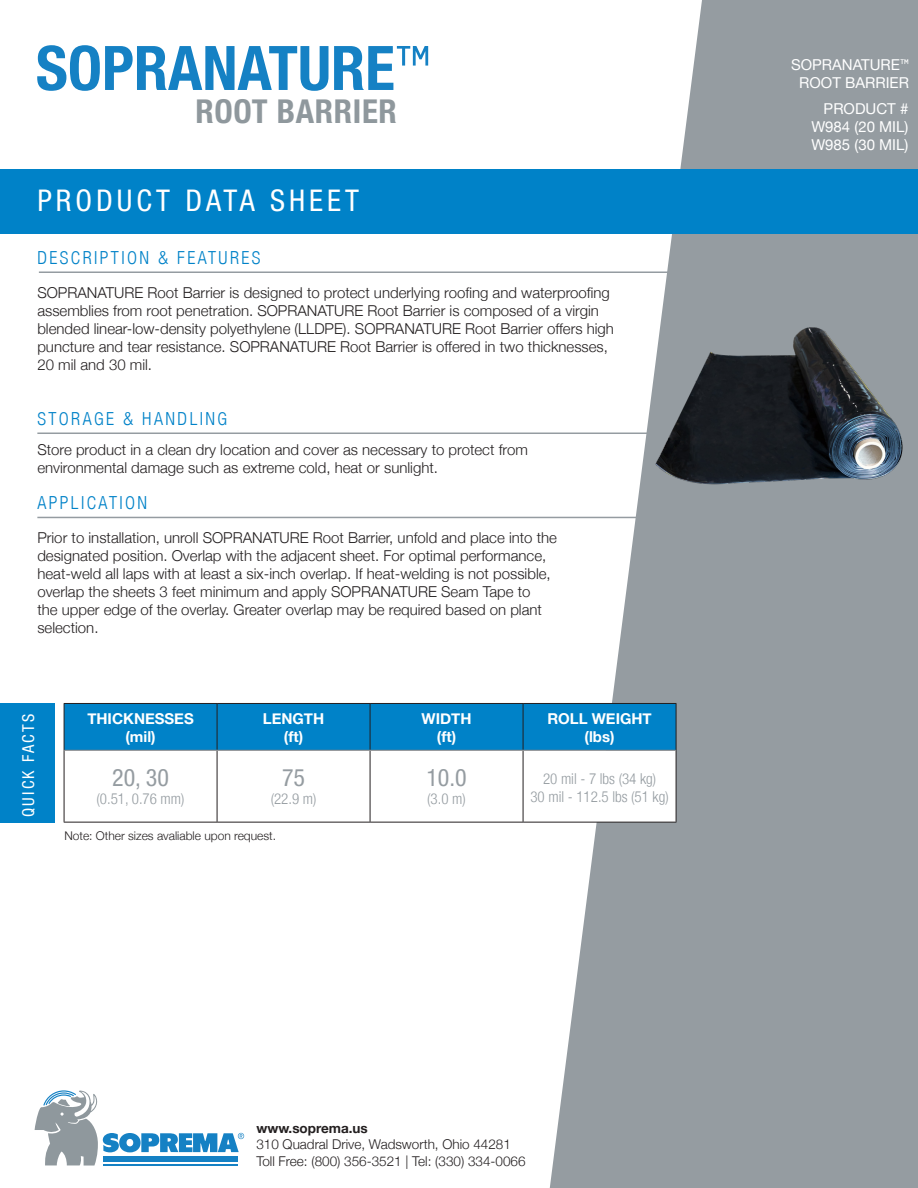
<style>
.page{position:relative;width:918px;height:1188px;background:#fff}
.page>*{position:absolute;margin:0;border:0;box-sizing:border-box;transform-origin:0 0}
.t1{font:700 condensed 61.5px "Helvetica Neue LT Std";color:#1581c4}
.t2{font:700 condensed 33px "Helvetica Neue LT Std";letter-spacing:.02em;color:#8f989d}
.t3{font:condensed 30px "Helvetica Neue LT Std";letter-spacing:.135em;color:#fff}
.t4{font:condensed 24px "Helvetica Neue LT Std";color:#959ca1}
.t5{font:300 condensed 18px "Helvetica Neue LT";letter-spacing:.135em;color:#0082c8}
.t6{font:condensed 16.5px "Helvetica Neue LT Std";letter-spacing:.135em;color:#fff}
.t7{font:300 15px/18px "Helvetica Neue";color:#231f20}
.t8{font:300 condensed 15px "Helvetica Neue LT";color:#959ca1}
.t9{font:15px "Helvetica Neue";color:#fff}
.t10{font:700 15px "Helvetica Neue";color:#fff}
.t11{font:300 13.5px "Helvetica Neue";color:#231f20}
.t12{font:700 13.5px "Helvetica Neue";color:#231f20}
.t13{font:300 12px "Helvetica Neue";color:#231f20}
.s1{font-family:"Flama Semicondensed Basic";font-weight:400;font-stretch:normal}
.s2{font-family:"Flama Semicondensed Basic"}
</style>
<div class="page">
<hr style="left:37px;top:517px;width:605px;height:1px;background:#959ca1">
<hr style="left:37px;top:433px;width:628px;height:1px;background:#959ca1">
<svg style="left:550px;top:0;width:368px;height:1188px;fill:#959ca1"></svg>
<div style="left:0;top:169px;width:918px;height:65px;background:#0082c8"></div>
<hr style="left:39px;top:271px;width:652px;height:2px;background:#959ca1">
<div style="left:0;top:703px;width:55px;height:120px;background:#0082c8"></div>
<div style="left:65px;top:704px;width:611px;height:46px;background:#0082c8"></div>
<svg style="left:65px;top:751px;width:611px;height:71px"></svg>
<hr style="left:64px;top:750px;width:1px;height:72px;background:#231f20">
<hr style="left:217px;top:751px;width:1px;height:71px;background:#231f20">
<hr style="left:370px;top:751px;width:1px;height:71px;background:#231f20">
<hr style="left:523px;top:751px;width:1px;height:71px;background:#231f20">
<hr style="left:676px;top:750px;width:1px;height:72px;background:#231f20">
<hr style="left:64px;top:822px;width:153px;height:1px;background:#231f20">
<hr style="left:217px;top:822px;width:153px;height:1px;background:#231f20">
<hr style="left:370px;top:822px;width:153px;height:1px;background:#231f20">
<hr style="left:523px;top:822px;width:153px;height:1px;background:#231f20">
<hr style="left:64px;top:703px;width:153px;height:1px;background:#231f20">
<hr style="left:64px;top:704px;width:1px;height:46px;background:#231f20">
<hr style="left:217px;top:703px;width:153px;height:1px;background:#231f20">
<hr style="left:217px;top:704px;width:1px;height:46px;background:#231f20">
<hr style="left:370px;top:703px;width:153px;height:1px;background:#231f20">
<hr style="left:370px;top:704px;width:1px;height:46px;background:#231f20">
<hr style="left:523px;top:703px;width:153px;height:1px;background:#231f20">
<hr style="left:523px;top:704px;width:1px;height:46px;background:#231f20">
<hr style="left:676px;top:704px;width:1px;height:46px;background:#231f20">
<hr style="left:64px;top:750px;width:153px;height:1px;background:#7a7c7f">
<hr style="left:217px;top:750px;width:153px;height:1px;background:#7a7c7f">
<hr style="left:370px;top:750px;width:153px;height:1px;background:#7a7c7f">
<hr style="left:523px;top:750px;width:153px;height:1px;background:#7a7c7f">
<svg style="left:35px;top:1090px;width:209px;height:76px"></svg>
<img style="left:652px;top:327px;width:257px;height:173px">
<p class="t1" style="left:36px;top:31px;width:397px">SOPRANATURE<span class="s1">™</span></p>
<p class="t2" style="left:196px;top:91px;width:203px">ROOT BARRIER</p>
<p class="t3" style="left:37px;top:183px;width:323px">PRODUCT DATA SHEET</p>
<p class="t5" style="left:37px;top:247px;width:225px">DESCRIPTION &amp; FEATURES</p>
<p class="t7" style="left:37px;top:283px;width:578px">SOPRANATURE Root Barrier is designed to protect underlying roofing and waterproofing assemblies from root penetration. SOPRANATURE Root Barrier is composed of a virgin blended linear-low-density polyethylene (LLDPE). SOPRANATURE Root Barrier offers high puncture and tear resistance. SOPRANATURE Root Barrier is offered in two thicknesses, 20 mil and 30 mil.</p>
<p class="t5" style="left:37px;top:408px;width:191px">STORAGE &amp; HANDLING</p>
<p class="t7" style="left:37px;top:440px;width:492px">Store product in a clean dry location and cover as necessary to protect from environmental damage such as extreme cold, heat or sunlight.</p>
<p class="t5" style="left:37px;top:492px;width:111px">APPLICATION</p>
<p class="t7" style="left:37px;top:528px;width:521px">Prior to installation, unroll SOPRANATURE Root Barrier, unfold and place into the designated position. Overlap with the adjacent sheet. For optimal performance, heat-weld all laps with at least a six-inch overlap. If heat-welding is not possible, overlap the sheets 3 feet minimum and apply SOPRANATURE Seam Tape to<br>the upper edge of the overlay. Greater overlap may be required based on plant selection.</p>
<p class="t6" style="left:19px;top:817px;width:105px;rotate:-90deg">QUICK FACTS</p>
<p class="t10" style="left:87px;top:709px;width:108px">THICKNESSES</p>
<p class="t10" style="left:125px;top:727px;width:32px">(mil)</p>
<p class="t4" style="left:112px;top:763px;width:58px">20, 30</p>
<p class="t8" style="left:97px;top:790px;width:89px">(0.51, 0.76 mm)</p>
<p class="t10" style="left:263px;top:709px;width:63px">LENGTH</p>
<p class="t10" style="left:284px;top:727px;width:21px">(ft)</p>
<p class="t4" style="left:282px;top:763px;width:25px">75</p>
<p class="t8" style="left:271px;top:790px;width:47px">(22.9 m)</p>
<p class="t13" style="left:64px;top:828px;width:213px">Note: Other sizes avaliable upon request.</p>
<p class="t10" style="left:422px;top:709px;width:51px">WIDTH</p>
<p class="t10" style="left:437px;top:727px;width:21px">(ft)</p>
<p class="t4" style="left:426px;top:763px;width:42px">10.0</p>
<p class="t8" style="left:427px;top:790px;width:40px">(3.0 m)</p>
<p class="t10" style="left:547px;top:709px;width:106px">ROLL WEIGHT</p>
<p class="t10" style="left:585px;top:727px;width:31px">(lbs)</p>
<p class="t8" style="left:543px;top:770px;width:115px">20 mil - 7 lbs (34 kg)</p>
<p class="t8" style="left:530px;top:788px;width:140px">30 mil - 112.5 lbs (51 kg)</p>
<p class="t12" style="left:256px;top:1120px;width:113px">www.soprema.us</p>
<p class="t11" style="left:256px;top:1136px;width:256px">310 Quadral Drive, Wadsworth, Ohio 44281</p>
<p class="t11" style="left:256px;top:1153px;width:271px">Toll Free: (800) 356-3521 | Tel: (330) 334-0066</p>
<p class="t9" style="left:791px;top:56px;width:119px">SOPRANATURE<span class="s2">™</span></p>
<p class="t9" style="left:799px;top:74px;width:111px">ROOT BARRIER</p>
<p class="t9" style="left:824px;top:99px;width:86px">PRODUCT #</p>
<p class="t9" style="left:811px;top:117px;width:98px">W984 (20 MIL)</p>
<p class="t9" style="left:811px;top:135px;width:98px">W985 (30 MIL)</p>
</div>
